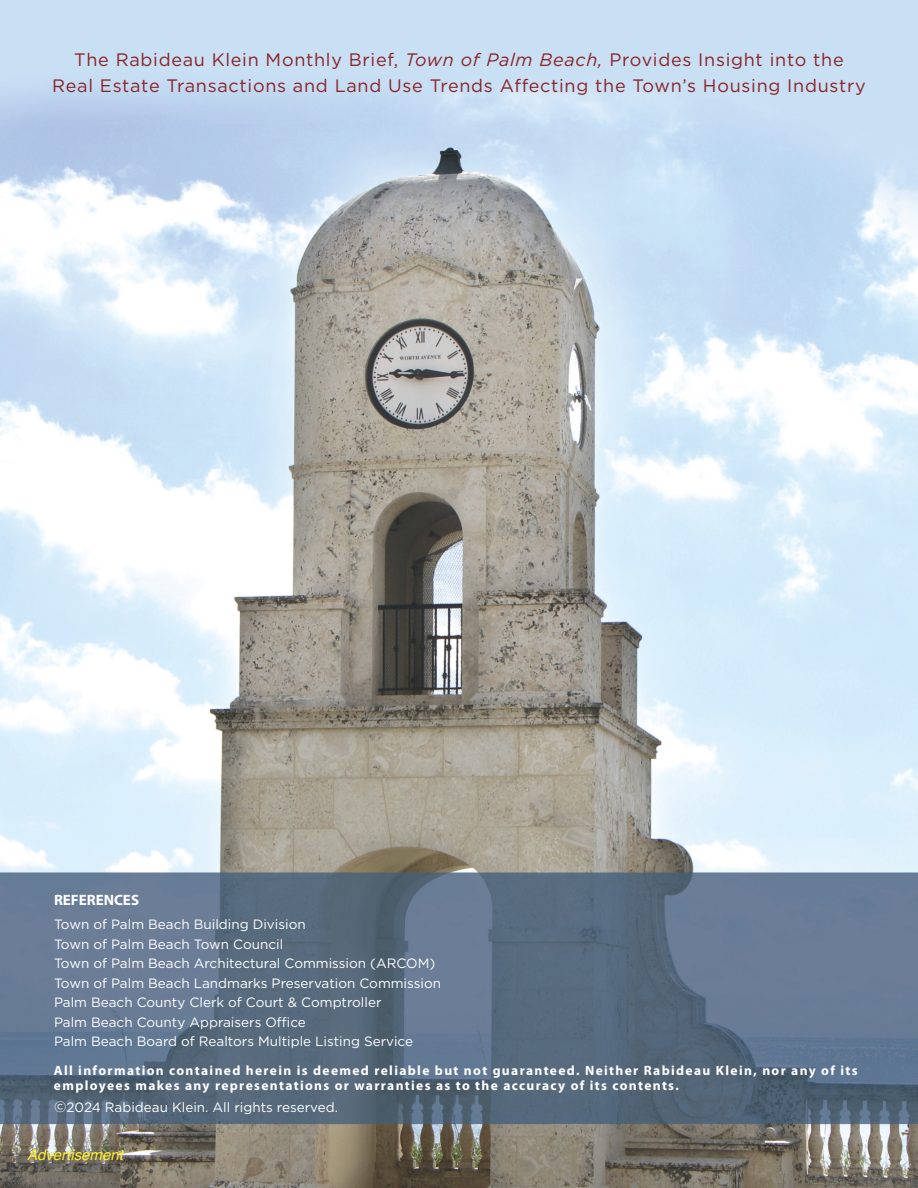
<style>
.page{position:relative;width:918px;height:1188px;background:#fff}
.page>*{position:absolute;margin:0;border:0;box-sizing:border-box;transform-origin:0 0}
.t1{font:18px/25.5px "Gotham";letter-spacing:.04em;color:#892427;text-align:center}
.t2{font:italic 15px "Helvetica";color:#fff12a}
.t3{font:700 15px "Myriad Pro";color:#fff}
.t4{font:13.5px/19.5px "Gotham";color:#fff}
.t5{font:700 13.5px/15px "Myriad Pro";letter-spacing:.1em;color:#fff}
.s1{font-style:italic}
.s2{font-size:15px}
</style>
<div class="page">
<div style="left:885px;top:618px;width:33px;height:121px;background:#d1eafb"></div>
<img style="left:0;top:0;width:917px;height:1188px">
<h1 class="t1" style="left:52px;top:49px;width:815px">The Rabideau Klein Monthly Brief, <span class="s1">Town of Palm Beach,</span> Provides Insight into the<br>Real Estate Transactions and Land Use Trends Affecting the Town’s Housing Industry</h1>
<p class="t3" style="left:54px;top:894px;width:87px">REFERENCES</p>
<p class="t4" style="left:54px;top:916px;width:389px">Town of Palm Beach Building Division<br>Town of Palm Beach Town Council<br>Town of Palm Beach Architectural Commission (ARCOM)<br>Town of Palm Beach Landmarks Preservation Commission Palm Beach County Clerk of Court &amp; Comptroller<br>Palm Beach County Appraisers Office<br>Palm Beach Board of Realtors Multiple Listing Service</p>
<p class="t5" style="left:54px;top:1064px;width:805px">All information contained herein is deemed reliable but not guaranteed. Neither Rabideau Klein, nor any of its employees makes any representations or warranties as to the accuracy of its contents.</p>
<p class="t4" style="left:54px;top:1099px;width:286px"><span class="s2">©</span>2024 Rabideau Klein. All rights reserved.</p>
<p class="t2" style="left:27px;top:1146px;width:97px">Advertisement</p>
</div>
